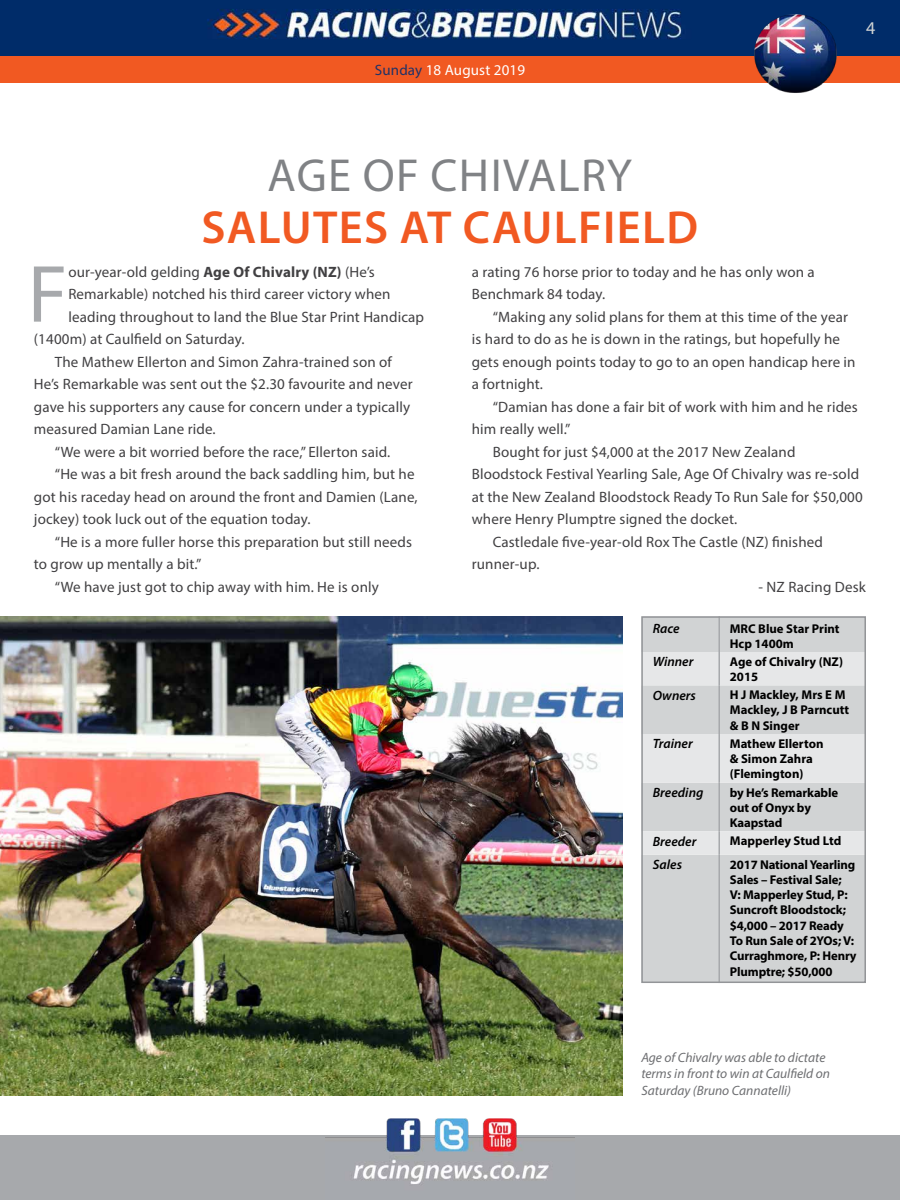
<style>
.page{position:relative;width:900px;height:1200px;background:#fff}
.page>*{position:absolute;margin:0;border:0;box-sizing:border-box;transform-origin:0 0}
.t1{font:81.75px "Myriad Pro";color:#a7a9ac}
.t2{font:600 46.5px "Myriad Pro";letter-spacing:.03em;color:#f15922}
.t3{font:46.5px "Myriad Pro";color:#808285}
.t4{font:18px "Myriad Pro";color:#d1d4d4}
.t5{font:15px/22.5px "Myriad Pro";letter-spacing:.01em;color:#414042}
.t6{font:15px "Myriad Pro";letter-spacing:.01em;color:#fff}
.t7{font:italic 13.5px/16.2px "Myriad Pro";color:#6d6e71}
.t8{font:italic 600 13.5px "Myriad Pro";color:#000}
.t9{font:700 12.75px/15.3px "Myriad Pro";letter-spacing:-.01em;color:#000}
.s1{color:#203267}
.s2{font-weight:700}
</style>
<div class="page">
<div style="left:0;top:1136px;width:900px;height:64px;background:#a7a9ac"></div>
<img style="left:325px;top:1118px;width:250px;height:66px">
<div style="left:0;top:56px;width:900px;height:27px;background:#f15922"></div>
<img style="left:0;top:0;width:900px;height:56px">
<img style="left:0;top:616px;width:622px;height:480px">
<img style="left:752px;top:12px;width:88px;height:81px">
<div style="left:644px;top:619px;width:219px;height:361px;background:#d1d3d4"></div>
<svg style="left:644px;top:652px;width:219px;height:203px;background:#dcddde"></svg>
<hr style="left:718px;top:616px;width:2px;height:36px;background:#a7a9ac">
<hr style="left:718px;top:652px;width:2px;height:33px;background:#a7a9ac">
<hr style="left:718px;top:685px;width:2px;height:49px;background:#a7a9ac">
<hr style="left:718px;top:734px;width:2px;height:49px;background:#a7a9ac">
<hr style="left:718px;top:783px;width:2px;height:48px;background:#a7a9ac">
<hr style="left:718px;top:831px;width:2px;height:24px;background:#a7a9ac">
<hr style="left:718px;top:855px;width:2px;height:128px;background:#a7a9ac">
<div style="left:641px;top:616px;width:225px;height:367px;border:2px solid #939598"></div>
<p class="t6" style="left:375px;top:61px;width:152px"><span class="s1">Sunday</span> 18 August 2019</p>
<h2 class="t3" style="left:268px;top:147px;width:28px">Age</h2>
<h2 class="t3" style="left:363px;top:147px;width:220px">of Chivalry</h2>
<h2 class="t2" style="left:201px;top:197px;width:498px">SALUTES AT CAULFIELD</h2>
<p class="t4" style="left:866px;top:17px;width:11px">4</p>
<h1 class="t1" style="left:28px;top:244px;width:41px">F</h1>
<p class="t5" style="left:68px;top:260px;width:308px">our-year-old gelding <span class="s2">Age Of Chivalry (NZ)</span> (He’s</p>
<p class="t5" style="left:68px;top:283px;width:324px">Remarkable) notched his third career victory when</p>
<p class="t5" style="left:68px;top:305px;width:357px">leading throughout to land the Blue Star Print Handicap</p>
<p class="t5" style="left:34px;top:328px;width:212px">(1400m) at Caulfield on Saturday.</p>
<p class="t5" style="left:55px;top:350px;width:339px">The Mathew Ellerton and Simon Zahra-trained son of</p>
<p class="t5" style="left:34px;top:373px;width:380px">He’s Remarkable was sent out the $2.30 favourite and never</p>
<p class="t5" style="left:34px;top:395px;width:378px">gave his supporters any cause for concern under a typically</p>
<p class="t5" style="left:34px;top:418px;width:183px">measured Damian Lane ride.</p>
<p class="t5" style="left:55px;top:440px;width:337px">“We were a bit worried before the race,” Ellerton said.</p>
<p class="t5" style="left:55px;top:463px;width:361px">“He was a bit fresh around the back saddling him, but he</p>
<p class="t5" style="left:34px;top:485px;width:385px">got his raceday head on around the front and Damien (Lane,</p>
<p class="t5" style="left:34px;top:508px;width:278px">jockey) took luck out of the equation today.</p>
<p class="t5" style="left:55px;top:530px;width:359px">“He is a more fuller horse this preparation but still needs</p>
<p class="t5" style="left:34px;top:553px;width:169px">to grow up mentally a bit.”</p>
<p class="t5" style="left:55px;top:575px;width:326px">“We have just got to chip away with him. He is only</p>
<p class="t5" style="left:472px;top:260px;width:345px">a rating 76 horse prior to today and he has only won a<br>Benchmark 84 today.</p>
<p class="t5" style="left:472px;top:305px;width:385px;text-indent:21px">“Making any solid plans for them at this time of the year is hard to do as he is down in the ratings, but hopefully he gets enough points today to go to an open handicap here in a fortnight.</p>
<p class="t5" style="left:493px;top:395px;width:367px">“Damian has done a fair bit of work with him and he rides</p>
<p class="t5" style="left:472px;top:418px;width:100px">him really well.”</p>
<p class="t5" style="left:493px;top:440px;width:304px">Bought for just $4,000 at the 2017 New Zealand</p>
<p class="t5" style="left:472px;top:463px;width:389px">Bloodstock Festival Yearling Sale, Age Of Chivalry was re-sold</p>
<p class="t5" style="left:472px;top:485px;width:393px">at the New Zealand Bloodstock Ready To Run Sale for $50,000</p>
<p class="t5" style="left:472px;top:508px;width:267px">where Henry Plumptre signed the docket.</p>
<p class="t5" style="left:493px;top:530px;width:332px">Castledale five-year-old Rox The Castle (NZ) finished</p>
<p class="t5" style="left:472px;top:553px;width:69px">runner-up.</p>
<p class="t5" style="left:758px;top:575px;width:109px">- NZ Racing Desk</p>
<p class="t8" style="left:653px;top:620px;width:28px">Race</p>
<p class="t9" style="left:730px;top:620px;width:111px">MRC Blue Star Print<br>Hcp 1400m</p>
<p class="t8" style="left:653px;top:653px;width:42px">Winner</p>
<p class="t9" style="left:730px;top:653px;width:115px">Age of Chivalry (NZ)<br>2015</p>
<p class="t8" style="left:653px;top:687px;width:45px">Owners</p>
<p class="t9" style="left:730px;top:687px;width:121px">H J Mackley, Mrs E M<br>Mackley, J B Parncutt &amp; B N Singer</p>
<p class="t8" style="left:653px;top:735px;width:41px">Trainer</p>
<p class="t9" style="left:730px;top:735px;width:95px">Mathew Ellerton &amp; Simon Zahra (Flemington)</p>
<p class="t8" style="left:653px;top:784px;width:52px">Breeding</p>
<p class="t9" style="left:730px;top:784px;width:110px">by He’s Remarkable out of Onyx by<br>Kaapstad</p>
<p class="t8" style="left:653px;top:833px;width:45px">Breeder</p>
<p class="t9" style="left:730px;top:833px;width:113px">Mapperley Stud Ltd</p>
<p class="t8" style="left:653px;top:856px;width:31px">Sales</p>
<p class="t9" style="left:730px;top:856px;width:128px">2017 National Yearling<br>Sales – Festival Sale;<br>V: Mapperley Stud, P:<br>Suncroft Bloodstock; $4,000 – 2017 Ready<br>To Run Sale of 2YOs; V:<br>Curraghmore, P: Henry<br>Plumptre; $50,000</p>
<p class="t7" style="left:641px;top:1049px;width:190px">Age of Chivalry was able to dictate terms in front to win at Caulfield on<br>Saturday (Bruno Cannatelli)</p>
</div>
